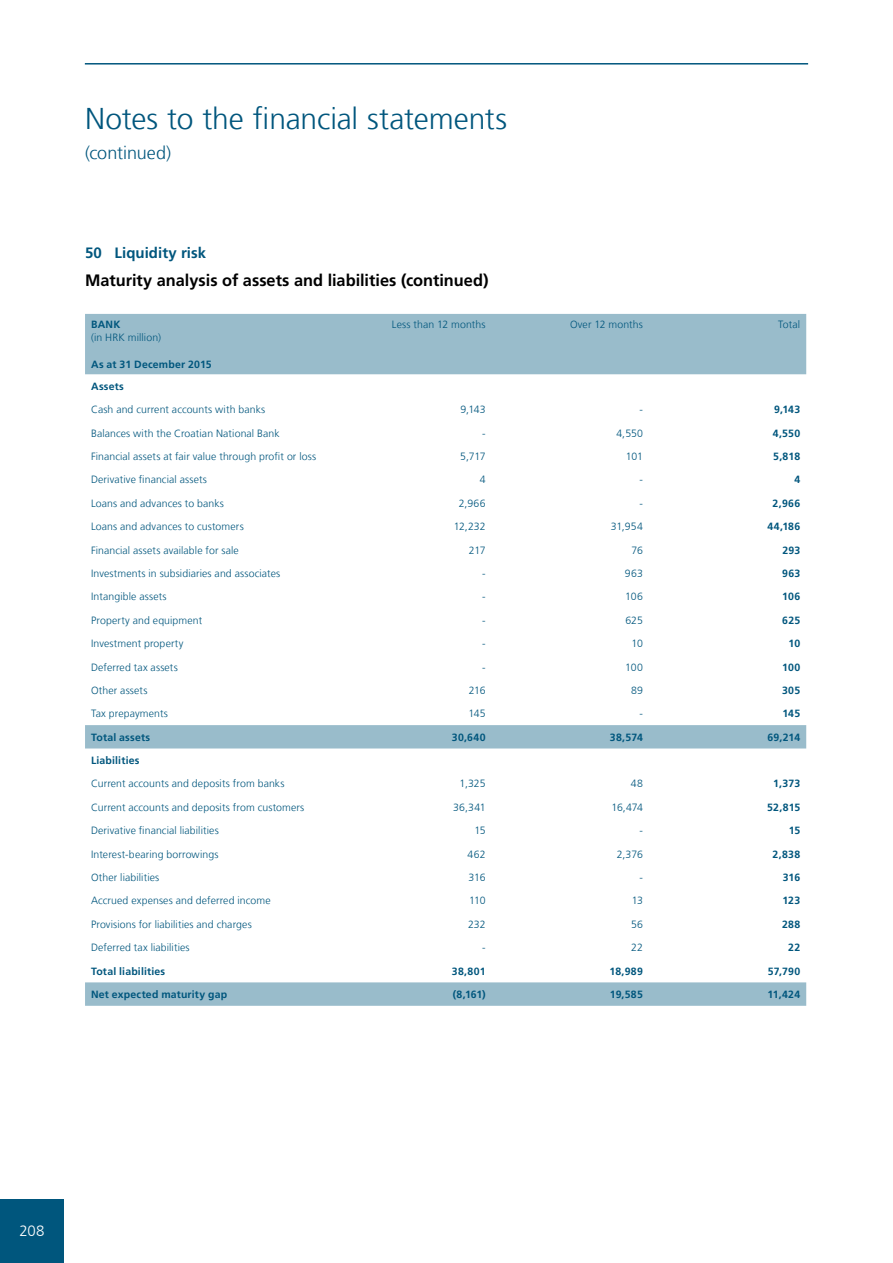
<style>
.page{position:relative;width:893px;height:1263px;background:#fff}
.page>*{position:absolute;margin:0;border:0;box-sizing:border-box;transform-origin:0 0}
.t1{font:300 30px "Frutiger LT Com";letter-spacing:-.005em;color:#00567d}
.t2{font:300 18px "Frutiger LT Com";color:#00567d}
.t3{font:700 16.5px "Frutiger LT Com";color:#000}
.t4{font:700 15px "Frutiger LT Com";letter-spacing:.005em;color:#00567d}
.t5{font:300 15px "Frutiger LT Com";color:#fff}
.t6{font:300 10.5px "Frutiger LT Com";letter-spacing:.01em;color:#00567d}
.t7{font:700 10.5px "Frutiger LT Com";letter-spacing:.02em;color:#00567d}
</style>
<div class="page">
<hr style="left:85px;top:63px;width:723px;height:2px;background:#00567d">
<div style="left:0;top:1199px;width:64px;height:64px;background:#00567d"></div>
<svg style="left:85px;top:314px;width:721px;height:692px"></svg>
<h1 class="t1" style="left:85px;top:101px;width:424px">Notes to the financial statements</h1>
<h2 class="t2" style="left:85px;top:142px;width:88px">(continued)</h2>
<h3 class="t4" style="left:85px;top:244px;width:123px">50 Liquidity risk</h3>
<h3 class="t3" style="left:85px;top:271px;width:405px">Maturity analysis of assets and liabilities (continued)</h3>
<p class="t7" style="left:91px;top:318px;width:31px">BANK</p>
<p class="t6" style="left:91px;top:332px;width:71px">(in HRK million)</p>
<p class="t7" style="left:91px;top:358px;width:122px">As at 31 December 2015</p>
<p class="t6" style="left:392px;top:318px;width:95px">Less than 12 months</p>
<p class="t6" style="left:570px;top:318px;width:74px">Over 12 months</p>
<p class="t6" style="left:778px;top:318px;width:24px">Total</p>
<p class="t7" style="left:91px;top:380px;width:34px">Assets</p>
<p class="t6" style="left:91px;top:404px;width:176px">Cash and current accounts with banks</p>
<p class="t6" style="left:460px;top:404px;width:27px">9,143</p>
<p class="t6" style="left:639px;top:404px;width:5px">-</p>
<p class="t7" style="left:774px;top:403px;width:28px">9,143</p>
<p class="t6" style="left:91px;top:427px;width:190px">Balances with the Croatian National Bank</p>
<p class="t6" style="left:482px;top:427px;width:5px">-</p>
<p class="t6" style="left:616px;top:427px;width:28px">4,550</p>
<p class="t7" style="left:773px;top:427px;width:29px">4,550</p>
<p class="t6" style="left:91px;top:450px;width:227px">Financial assets at fair value through profit or loss</p>
<p class="t6" style="left:460px;top:450px;width:27px">5,717</p>
<p class="t6" style="left:626px;top:450px;width:19px">101</p>
<p class="t7" style="left:773px;top:450px;width:28px">5,818</p>
<p class="t6" style="left:91px;top:474px;width:117px">Derivative financial assets</p>
<p class="t6" style="left:480px;top:474px;width:7px">4</p>
<p class="t6" style="left:639px;top:474px;width:5px">-</p>
<p class="t7" style="left:794px;top:474px;width:7px">4</p>
<p class="t6" style="left:91px;top:497px;width:134px">Loans and advances to banks</p>
<p class="t6" style="left:459px;top:497px;width:28px">2,966</p>
<p class="t6" style="left:639px;top:497px;width:5px">-</p>
<p class="t7" style="left:773px;top:497px;width:29px">2,966</p>
<p class="t6" style="left:91px;top:520px;width:154px">Loans and advances to customers</p>
<p class="t6" style="left:454px;top:520px;width:33px">12,232</p>
<p class="t6" style="left:611px;top:520px;width:33px">31,954</p>
<p class="t7" style="left:767px;top:520px;width:34px">44,186</p>
<p class="t6" style="left:91px;top:544px;width:149px">Financial assets available for sale</p>
<p class="t6" style="left:469px;top:544px;width:18px">217</p>
<p class="t6" style="left:631px;top:544px;width:13px">76</p>
<p class="t7" style="left:782px;top:544px;width:19px">293</p>
<p class="t6" style="left:91px;top:567px;width:191px">Investments in subsidiaries and associates</p>
<p class="t6" style="left:482px;top:567px;width:5px">-</p>
<p class="t6" style="left:625px;top:567px;width:19px">963</p>
<p class="t7" style="left:782px;top:567px;width:20px">963</p>
<p class="t6" style="left:91px;top:591px;width:77px">Intangible assets</p>
<p class="t6" style="left:482px;top:591px;width:5px">-</p>
<p class="t6" style="left:625px;top:591px;width:19px">106</p>
<p class="t7" style="left:782px;top:591px;width:19px">106</p>
<p class="t6" style="left:91px;top:614px;width:113px">Property and equipment</p>
<p class="t6" style="left:482px;top:614px;width:5px">-</p>
<p class="t6" style="left:625px;top:614px;width:19px">625</p>
<p class="t7" style="left:782px;top:614px;width:19px">625</p>
<p class="t6" style="left:91px;top:637px;width:94px">Investment property</p>
<p class="t6" style="left:482px;top:637px;width:5px">-</p>
<p class="t6" style="left:631px;top:637px;width:13px">10</p>
<p class="t7" style="left:788px;top:637px;width:13px">10</p>
<p class="t6" style="left:91px;top:661px;width:88px">Deferred tax assets</p>
<p class="t6" style="left:482px;top:661px;width:5px">-</p>
<p class="t6" style="left:625px;top:661px;width:19px">100</p>
<p class="t7" style="left:782px;top:661px;width:20px">100</p>
<p class="t6" style="left:91px;top:684px;width:58px">Other assets</p>
<p class="t6" style="left:469px;top:684px;width:18px">216</p>
<p class="t6" style="left:631px;top:684px;width:13px">89</p>
<p class="t7" style="left:782px;top:684px;width:20px">305</p>
<p class="t6" style="left:91px;top:708px;width:78px">Tax prepayments</p>
<p class="t6" style="left:468px;top:708px;width:19px">145</p>
<p class="t6" style="left:639px;top:708px;width:5px">-</p>
<p class="t7" style="left:782px;top:707px;width:19px">145</p>
<p class="t7" style="left:91px;top:731px;width:61px">Total assets</p>
<p class="t7" style="left:452px;top:731px;width:35px">30,640</p>
<p class="t7" style="left:610px;top:731px;width:35px">38,574</p>
<p class="t7" style="left:767px;top:731px;width:34px">69,214</p>
<p class="t7" style="left:91px;top:754px;width:50px">Liabilities</p>
<p class="t6" style="left:91px;top:778px;width:195px">Current accounts and deposits from banks</p>
<p class="t6" style="left:460px;top:778px;width:27px">1,325</p>
<p class="t6" style="left:631px;top:778px;width:14px">48</p>
<p class="t7" style="left:773px;top:778px;width:28px">1,373</p>
<p class="t6" style="left:91px;top:801px;width:215px">Current accounts and deposits from customers</p>
<p class="t6" style="left:453px;top:801px;width:34px">36,341</p>
<p class="t6" style="left:611px;top:801px;width:33px">16,474</p>
<p class="t7" style="left:767px;top:801px;width:35px">52,815</p>
<p class="t6" style="left:91px;top:824px;width:129px">Derivative financial liabilities</p>
<p class="t6" style="left:474px;top:824px;width:13px">15</p>
<p class="t6" style="left:639px;top:824px;width:5px">-</p>
<p class="t7" style="left:789px;top:824px;width:13px">15</p>
<p class="t6" style="left:91px;top:848px;width:129px">Interest-bearing borrowings</p>
<p class="t6" style="left:468px;top:848px;width:19px">462</p>
<p class="t6" style="left:617px;top:848px;width:28px">2,376</p>
<p class="t7" style="left:772px;top:848px;width:29px">2,838</p>
<p class="t6" style="left:91px;top:871px;width:70px">Other liabilities</p>
<p class="t6" style="left:469px;top:871px;width:18px">316</p>
<p class="t6" style="left:639px;top:871px;width:5px">-</p>
<p class="t7" style="left:783px;top:871px;width:19px">316</p>
<p class="t6" style="left:91px;top:895px;width:181px">Accrued expenses and deferred income</p>
<p class="t6" style="left:469px;top:895px;width:18px">110</p>
<p class="t6" style="left:632px;top:895px;width:13px">13</p>
<p class="t7" style="left:783px;top:894px;width:19px">123</p>
<p class="t6" style="left:91px;top:918px;width:162px">Provisions for liabilities and charges</p>
<p class="t6" style="left:468px;top:918px;width:19px">232</p>
<p class="t6" style="left:631px;top:918px;width:13px">56</p>
<p class="t7" style="left:782px;top:918px;width:20px">288</p>
<p class="t6" style="left:91px;top:941px;width:100px">Deferred tax liabilities</p>
<p class="t6" style="left:482px;top:941px;width:5px">-</p>
<p class="t6" style="left:631px;top:941px;width:13px">22</p>
<p class="t7" style="left:788px;top:941px;width:13px">22</p>
<p class="t7" style="left:91px;top:965px;width:76px">Total liabilities</p>
<p class="t7" style="left:452px;top:965px;width:35px">38,801</p>
<p class="t7" style="left:609px;top:965px;width:35px">18,989</p>
<p class="t7" style="left:768px;top:965px;width:34px">57,790</p>
<p class="t7" style="left:91px;top:988px;width:138px">Net expected maturity gap</p>
<p class="t7" style="left:453px;top:988px;width:34px">(8,161)</p>
<p class="t7" style="left:610px;top:988px;width:35px">19,585</p>
<p class="t7" style="left:767px;top:988px;width:34px">11,424</p>
<h3 class="t5" style="left:19px;top:1222px;width:26px">208</h3>
</div>
